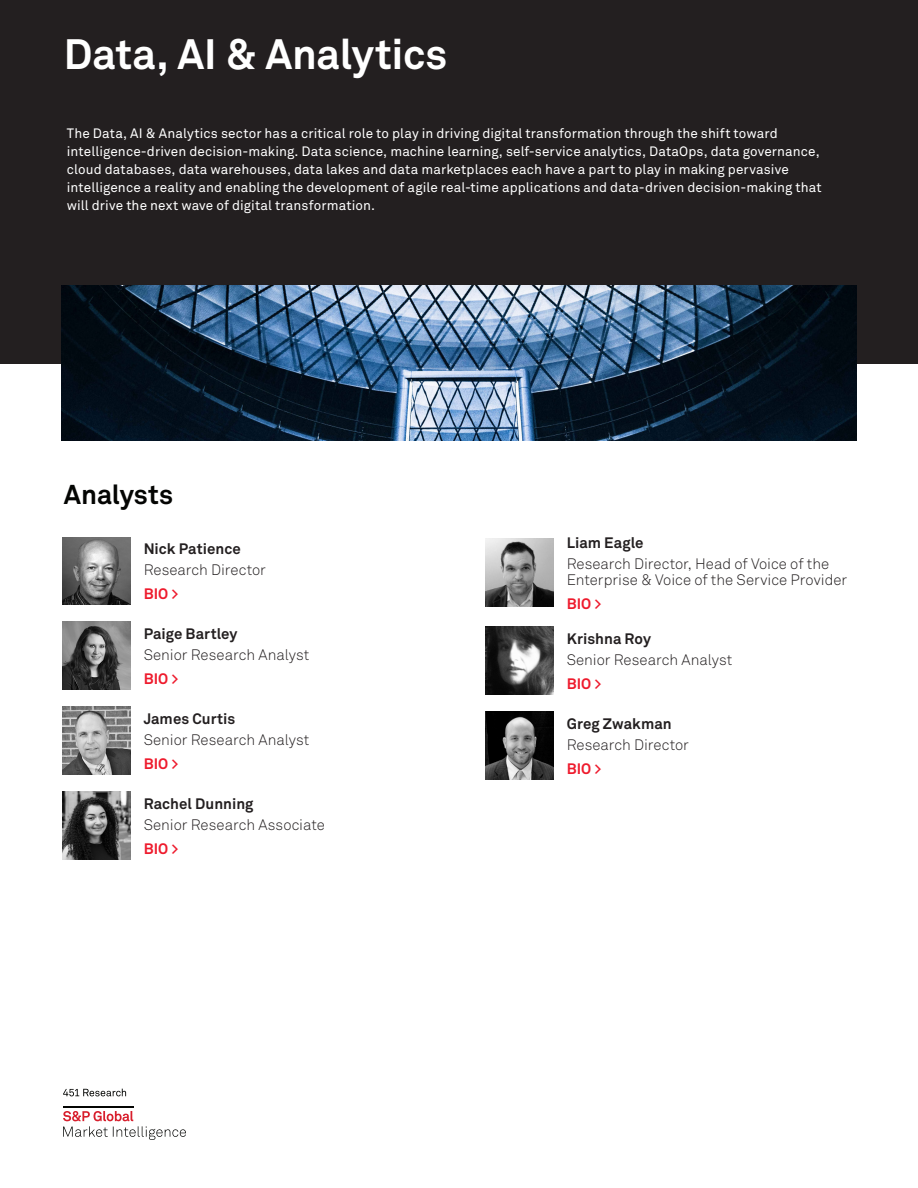
<style>
.page{position:relative;width:918px;height:1188px;background:#fff}
.page>*{position:absolute;margin:0;border:0;box-sizing:border-box;transform-origin:0 0}
.E_Body_Copy_2___10_1{font:700 42px "Akkurat Pro";letter-spacing:-.005em;color:#fff}
.E_Body_Copy_2___10_1-2{font:700 27px "Akkurat Pro";letter-spacing:-.005em;color:#040503}
.Agenda_Author_Title{font:300 15px/16.5px "Akkurat Pro";color:#231f20}
.Agenda_Author_Name{font:700 15px "Akkurat Pro";letter-spacing:.005em;color:#231f20}
.Agenda_Author_Title-2{font:700 15px "Akkurat Pro";color:#ee1b2d}
.t1{font:13.5px/18px "Akkurat Pro";letter-spacing:.005em;color:#fff}
</style>
<div class="page">
<div style="left:0;top:0;width:918px;height:364px;background:#231f20"></div>
<img style="left:61px;top:285px;width:796px;height:155px">
<img style="left:62px;top:537px;width:68px;height:68px">
<img style="left:62px;top:621px;width:68px;height:68px">
<img style="left:62px;top:707px;width:68px;height:67px">
<img style="left:62px;top:792px;width:68px;height:67px">
<img style="left:485px;top:539px;width:68px;height:68px">
<img style="left:485px;top:627px;width:68px;height:67px">
<img style="left:485px;top:712px;width:68px;height:67px">
<svg style="left:63px;top:1111px;width:123px;height:29px"></svg>
<hr style="left:63px;top:1106px;width:70px;height:2px;background:#040503">
<svg style="left:63px;top:1089px;width:63px;height:7px"></svg>
<p class="E_Body_Copy_2___10_1" style="left:64px;top:28px;width:385px">Data, AI &amp; Analytics</p>
<p class="t1" style="left:67px;top:124px;width:756px">The Data, AI &amp; Analytics sector has a critical role to play in driving digital transformation through the shift toward intelligence-driven decision-making. Data science, machine learning, self-service analytics, DataOps, data governance, cloud databases, data warehouses, data lakes and data marketplaces each have a part to play in making pervasive intelligence a reality and enabling the development of agile real-time applications and data-driven decision-making that will drive the next wave of digital transformation.</p>
<p class="E_Body_Copy_2___10_1-2" style="left:64px;top:478px;width:111px">Analysts</p>
<p class="Agenda_Author_Name" style="left:144px;top:539px;width:99px">Nick Patience</p>
<p class="Agenda_Author_Title" style="left:144px;top:561px;width:124px">Research Director</p>
<p class="Agenda_Author_Title-2" style="left:144px;top:584px;width:36px">BIO &gt;</p>
<p class="Agenda_Author_Name" style="left:144px;top:624px;width:95px">Paige Bartley</p>
<p class="Agenda_Author_Title" style="left:144px;top:646px;width:167px">Senior Research Analyst</p>
<p class="Agenda_Author_Title-2" style="left:144px;top:669px;width:36px">BIO &gt;</p>
<p class="Agenda_Author_Name" style="left:144px;top:709px;width:93px">James Curtis</p>
<p class="Agenda_Author_Title" style="left:144px;top:731px;width:167px">Senior Research Analyst</p>
<p class="Agenda_Author_Title-2" style="left:144px;top:754px;width:36px">BIO &gt;</p>
<p class="Agenda_Author_Name" style="left:144px;top:794px;width:111px">Rachel Dunning</p>
<p class="Agenda_Author_Title" style="left:144px;top:816px;width:183px">Senior Research Associate</p>
<p class="Agenda_Author_Title-2" style="left:144px;top:839px;width:36px">BIO &gt;</p>
<p class="Agenda_Author_Name" style="left:567px;top:533px;width:78px">Liam Eagle</p>
<p class="Agenda_Author_Title" style="left:567px;top:555px;width:282px">Research Director, Head of Voice of the<br>Enterprise &amp; Voice of the Service Provider</p>
<p class="Agenda_Author_Title-2" style="left:567px;top:595px;width:36px">BIO &gt;</p>
<p class="Agenda_Author_Name" style="left:567px;top:629px;width:86px">Krishna Roy</p>
<p class="Agenda_Author_Title" style="left:567px;top:651px;width:167px">Senior Research Analyst</p>
<p class="Agenda_Author_Title-2" style="left:567px;top:674px;width:36px">BIO &gt;</p>
<p class="Agenda_Author_Name" style="left:567px;top:714px;width:107px">Greg Zwakman</p>
<p class="Agenda_Author_Title" style="left:567px;top:736px;width:124px">Research Director</p>
<p class="Agenda_Author_Title-2" style="left:567px;top:759px;width:36px">BIO &gt;</p>
</div>
